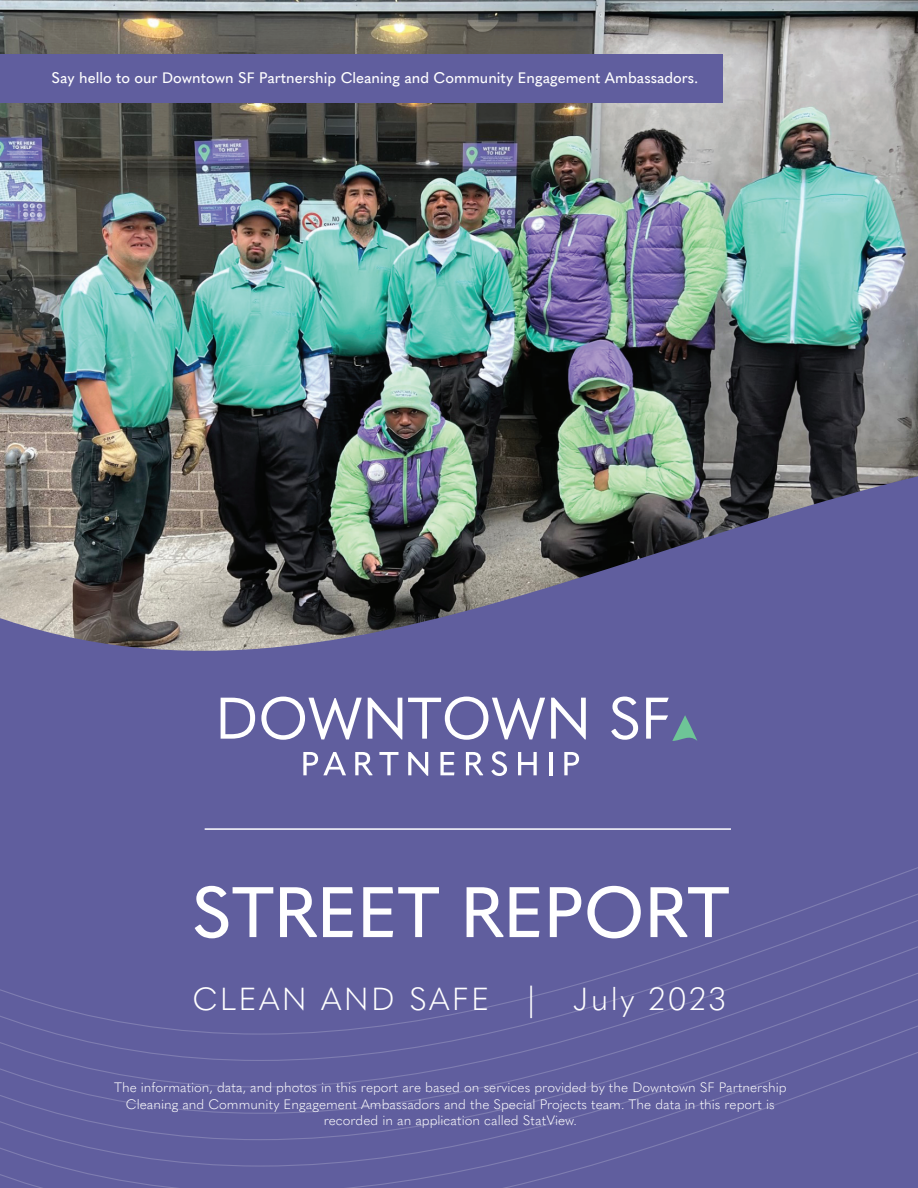
<style>
.page{position:relative;width:918px;height:1188px;background:#fff}
.page>*{position:absolute;margin:0;border:0;box-sizing:border-box;transform-origin:0 0}
.t1{font:500 70.5px "Quasimoda W03";color:#fff}
.t2{font:300 31.5px "Quasimoda";letter-spacing:.075em;color:#fff}
.t3{font:500 15px "Quasimoda W03";color:#fff}
.t4{font:300 13.5px/16.2px "Quasimoda";color:#fff;text-align:center}
</style>
<div class="page">
<img style="left:0;top:0;width:918px;height:449px">
<div style="left:0;top:54px;width:723px;height:48px;background:#605e9e"></div>
<svg style="left:0;top:449px;width:918px;height:260px;background:#62627b"></svg>
<div style="left:0;top:709px;width:918px;height:26px;background:#605e9e"></div>
<div style="left:0;top:735px;width:918px;height:53px;background:#605e9e"></div>
<div style="left:0;top:788px;width:918px;height:106px;background:#605e9e"></div>
<div style="left:0;top:894px;width:918px;height:294px;background:#605e9e"></div>
<svg style="left:303px;top:752px;width:43px;height:23px"></svg>
<svg style="left:355px;top:752px;width:18px;height:23px"></svg>
<svg style="left:379px;top:752px;width:19px;height:23px"></svg>
<svg style="left:408px;top:752px;width:20px;height:24px"></svg>
<svg style="left:440px;top:752px;width:14px;height:23px"></svg>
<svg style="left:466px;top:752px;width:17px;height:23px"></svg>
<svg style="left:491px;top:751px;width:16px;height:25px"></svg>
<svg style="left:518px;top:752px;width:19px;height:23px"></svg>
<hr style="left:549px;top:752px;width:3px;height:23px;background:#fff">
<svg style="left:564px;top:752px;width:15px;height:23px"></svg>
<svg style="left:221px;top:698px;width:34px;height:41px"></svg>
<svg style="left:261px;top:697px;width:101px;height:43px"></svg>
<svg style="left:368px;top:698px;width:34px;height:41px"></svg>
<svg style="left:408px;top:697px;width:137px;height:43px"></svg>
<svg style="left:551px;top:698px;width:35px;height:41px"></svg>
<svg style="left:611px;top:697px;width:27px;height:43px"></svg>
<svg style="left:646px;top:698px;width:51px;height:43px;background:#7a83ab"></svg>
<hr style="left:205px;top:828px;width:526px;height:2px;background:#fff">
<p class="t3" style="left:51px;top:66px;width:649px">Say hello to our Downtown SF Partnership Cleaning and Community Engagement Ambassadors.</p>
<h1 class="t1" style="left:191px;top:858px;width:540px">STREET REPORT</h1>
<h2 class="t2" style="left:192px;top:975px;width:535px">CLEAN AND SAFE | July 2023</h2>
<p class="t4" style="left:114px;top:1079px;width:674px">The information, data, and photos in this report are based on services provided by the Downtown SF Partnership<br>Cleaning and Community Engagement Ambassadors and the Special Projects team. The data in this report is recorded in an application called StatView.</p>
</div>
